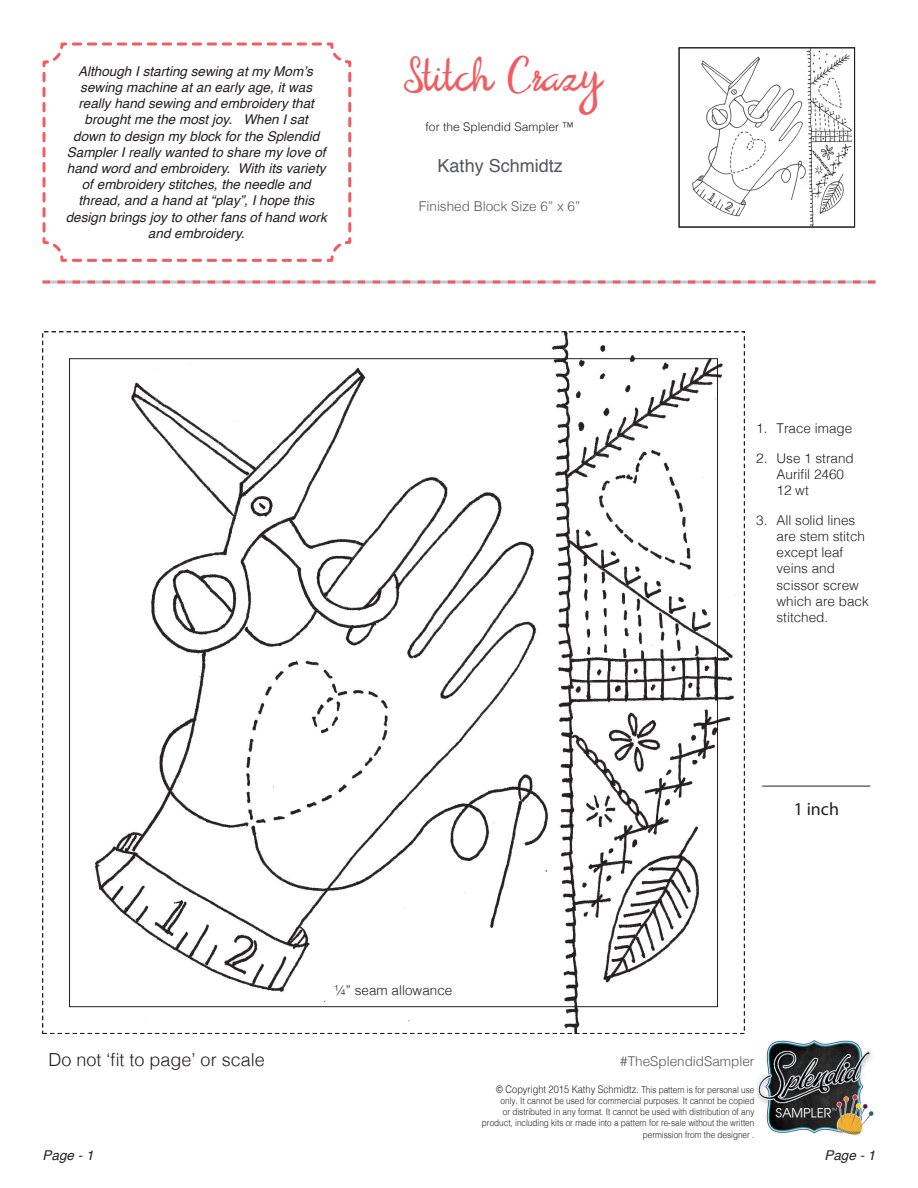
<style>
.page{position:relative;width:918px;height:1188px;background:#fff}
.page>*{position:absolute;margin:0;border:0;box-sizing:border-box;transform-origin:0 0}
.t1{font:45px "Serendipity";color:#f05c60}
.t2{font:300 18px "Helvetica";color:#231f20}
.t3{font:18px "Helvetica";color:#56575b}
.t4{font:18px "Myriad Pro";color:#231f20}
.t5{font:italic 13.5px/16.2px "Helvetica";color:#231f20;text-align:center}
.t6{font:300 13.5px/16.2px "Helvetica";color:#231f20}
.t7{font:300 13.5px "Helvetica";color:#56575b}
.t8{font:300 12px "Helvetica";color:#231f20}
.t9{font:300 10.5px "Helvetica";color:#231f20;scale:.88 1}
.t10{font:300 9.3px/11.1px "Helvetica";color:#231f20;text-align:right;scale:.88 1}
.s1{font-weight:400}
.s2{font-size:9.3px}
</style>
<div class="page">
<img style="left:692px;top:50px;width:161px;height:175px">
<div style="left:679px;top:48px;width:176px;height:179px;border:1px solid #231f20"></div>
<svg style="left:43px;top:280px;width:832px;height:4px;background:#e0a8b0"></svg>
<svg style="left:42px;top:42px;width:310px;height:220px"></svg>
<img style="left:69px;top:335px;width:673px;height:696px">
<hr style="left:762px;top:786px;width:108px;height:1px;background:#231f20">
<img style="left:757px;top:1040px;width:117px;height:96px">
<p class="t5" style="left:66px;top:63px;width:262px">Although I starting sewing at my Mom’s sewing machine at an early age, it was really hand sewing and embroidery that brought me the most joy. When I sat<br>down to design my block for the Splendid Sampler I really wanted to share my love of hand word and embroidery. With its variety of embroidery stitches, the needle and thread, and a hand at “play”, I hope this design brings joy to other fans of hand work and embroidery.</p>
<p class="t1" style="left:404px;top:49px;width:201px">Stitch Crazy</p>
<p class="t8" style="left:426px;top:116px;width:149px">for the Splendid Sampler ™</p>
<p class="t3" style="left:438px;top:152px;width:127px">Kathy Schmidtz</p>
<p class="t7" style="left:419px;top:195px;width:163px">Finished Block Size 6” x 6”</p>
<p class="t2" style="left:49px;top:1045px;width:218px">Do not ‘fit to page’ or scale</p>
<p class="t6" style="left:335px;top:981px;width:119px">¼” seam allowance</p>
<p class="t6" style="left:756px;top:419px;width:98px">1. Trace image</p>
<p class="t6" style="left:777px;top:449px;width:79px;text-indent:-20px">2. Use 1 strand<br>Aurifil 2460<br>12 wt</p>
<p class="t6" style="left:777px;top:511px;width:94px;text-indent:-20px">3. All solid lines are stem stitch except leaf veins and scissor screw which are back stitched.</p>
<p class="t4" style="left:794px;top:797px;width:47px">1 inch</p>
<p class="t7" style="left:620px;top:1050px;width:136px">#TheSplendidSampler</p>
<p class="t5" style="left:43px;top:1147px;width:53px">Page - 1</p>
<p class="t9" style="left:496px;top:1080px;width:295px"><span class="s1">©</span> Copyright 2015 Kathy Schmidtz. <span class="s2">This pattern is for personal use</span></p>
<p class="t10" style="left:482px;top:1095px;width:311px">only. It cannot be used for commercial purposes. It cannot be copied<br>or distributed in any format. It cannot be used with distribution of any product, including kits or made into a pattern for re-sale without the written permission from the designer .</p>
<p class="t5" style="left:824px;top:1148px;width:53px">Page - 1</p>
</div>
